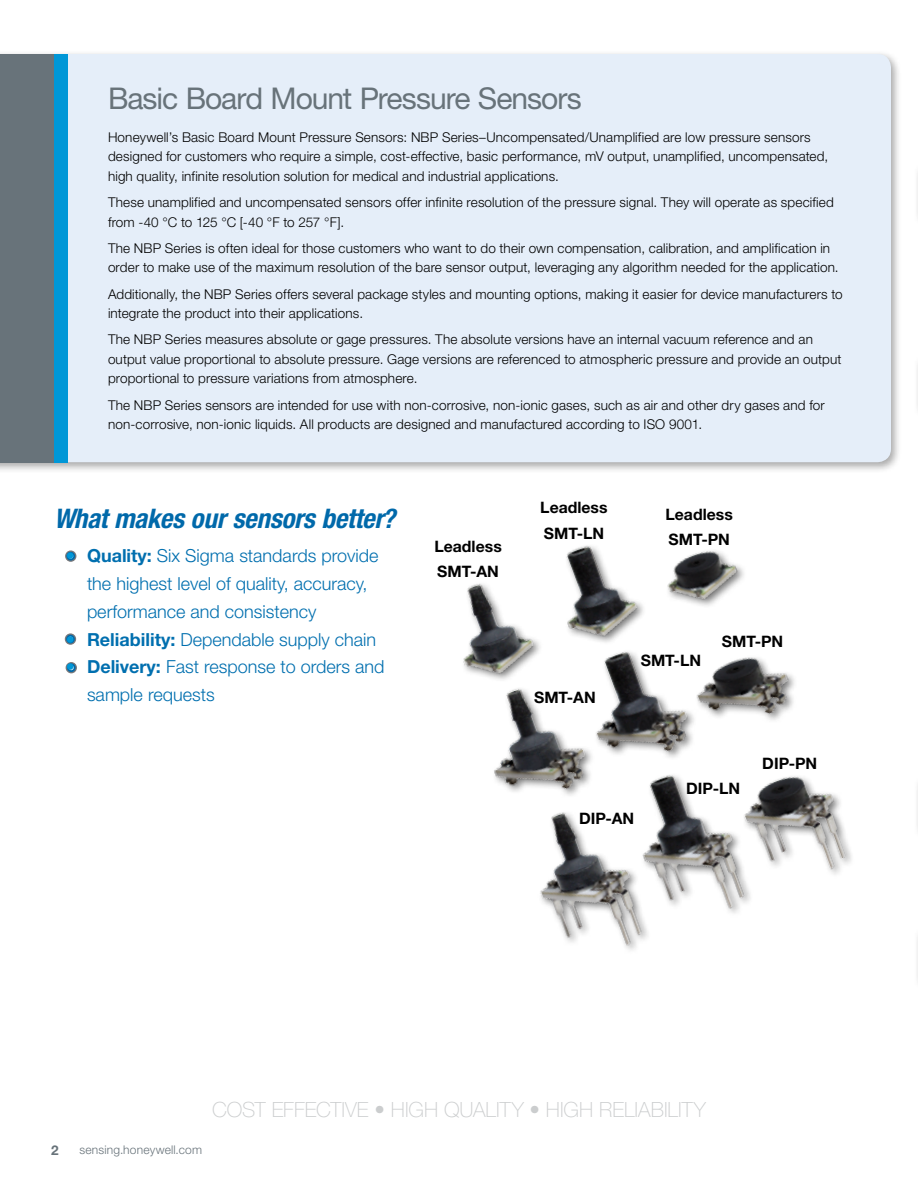
<style>
.page{position:relative;width:918px;height:1188px;background:#fff}
.page>*{position:absolute;margin:0;border:0;box-sizing:border-box;transform-origin:0 0}
.t1{font:30px "Helvetica Neue LT Std";letter-spacing:-.035em;color:#68737a}
.t2{font:italic 700 condensed 27px "Helvetica Neue LT Std";letter-spacing:-.01em;color:#0069aa}
.t3{font:100 21px "Helvetica Neue LT Std";letter-spacing:.005em;color:#cbcdce}
.t4{font:300 18px/27.8px "Helvetica Neue LT Std";color:#006faf}
.t5{font:700 15.75px/25px "Helvetica Neue LT Std";color:#000}
.t6{font:300 13.5px/19.5px "Helvetica Neue LT Std";letter-spacing:.01em;color:#000}
.t7{font:700 13.5px "Helvetica Neue LT Std";color:#68737a}
.t8{font:300 12px "Helvetica Neue LT Std";letter-spacing:.015em;color:#68737a}
.s1{color:#0097d7}
.s2{font-weight:700}
</style>
<div class="page">
<svg style="left:65px;top:633px;width:11px;height:12px"></svg>
<svg style="left:66px;top:635px;width:9px;height:8px"></svg>
<svg style="left:68px;top:637px;width:5px;height:5px"></svg>
<svg style="left:917px;top:173px;width:1px;height:42px"></svg>
<svg style="left:917px;top:937px;width:1px;height:42px"></svg>
<hr style="left:917px;top:359px;width:1px;height:48px;background:#68737a">
<hr style="left:917px;top:780px;width:1px;height:48px;background:#68737a">
<div style="left:0;top:50px;width:902px;height:423px;background:#000;opacity:.34"></div>
<div style="left:68px;top:54px;width:823px;height:408px;background:#e5eef9"></div>
<div style="left:8px;top:54px;width:60px;height:408px;background:#0097d7"></div>
<div style="left:0;top:54px;width:54px;height:408px;background:#68737a"></div>
<svg style="left:65px;top:550px;width:11px;height:12px"></svg>
<svg style="left:66px;top:552px;width:9px;height:8px"></svg>
<svg style="left:68px;top:554px;width:5px;height:5px"></svg>
<svg style="left:66px;top:662px;width:11px;height:11px"></svg>
<svg style="left:67px;top:663px;width:9px;height:9px"></svg>
<svg style="left:69px;top:665px;width:5px;height:5px"></svg>
<img style="left:463px;top:545px;width:389px;height:405px">
<h1 class="t1" style="left:108px;top:80px;width:475px">Basic Board Mount Pressure Sensors</h1>
<p class="t6" style="left:108px;top:127px;width:722px">Honeywell’s Basic Board Mount Pressure Sensors: NBP Series–Uncompensated/Unamplified are low pressure sensors designed for customers who require a simple, cost-effective, basic performance, mV output, unamplified, uncompensated, high quality, infinite resolution solution for medical and industrial applications.</p>
<p class="t6" style="left:108px;top:192px;width:727px">These unamplified and uncompensated sensors offer infinite resolution of the pressure signal. They will operate as specified from -40 °C to 125 °C [-40 °F to 257 °F].</p>
<p class="t6" style="left:108px;top:238px;width:732px">The NBP Series is often ideal for those customers who want to do their own compensation, calibration, and amplification in order to make use of the maximum resolution of the bare sensor output, leveraging any algorithm needed for the application.</p>
<p class="t6" style="left:108px;top:284px;width:736px">Additionally, the NBP Series offers several package styles and mounting options, making it easier for device manufacturers to integrate the product into their applications.</p>
<p class="t6" style="left:108px;top:330px;width:735px">The NBP Series measures absolute or gage pressures. The absolute versions have an internal vacuum reference and an output value proportional to absolute pressure. Gage versions are referenced to atmospheric pressure and provide an output proportional to pressure variations from atmosphere.</p>
<p class="t6" style="left:108px;top:395px;width:718px">The NBP Series sensors are intended for use with non-corrosive, non-ionic gases, such as air and other dry gases and for non-corrosive, non-ionic liquids. All products are designed and manufactured according to ISO 9001.</p>
<h2 class="t2" style="left:54px;top:502px;width:343px">What makes our sensors better?</h2>
<h3 class="t4" style="left:87px;top:542px;width:293px;text-indent:-21px"><span class="s1">•</span> <span class="s2">Quality:</span> Six Sigma standards provide the highest level of quality, accuracy, performance and consistency</h3>
<h3 class="t4" style="left:66px;top:625px;width:312px"><span class="s1">•</span> <span class="s2">Reliability:</span> Dependable supply chain</h3>
<h3 class="t4" style="left:87px;top:653px;width:299px;text-indent:-21px"><span class="s1">•</span> <span class="s2">Delivery:</span> Fast response to orders and sample requests</h3>
<p class="t5" style="left:434px;top:534px;width:69px">Leadless<br>SMT-AN</p>
<p class="t5" style="left:540px;top:495px;width:69px">Leadless<br>SMT-LN</p>
<p class="t5" style="left:666px;top:501px;width:69px">Leadless<br>SMT-PN</p>
<p class="t5" style="left:534px;top:684px;width:63px">SMT-AN</p>
<p class="t5" style="left:641px;top:648px;width:62px">SMT-LN</p>
<p class="t5" style="left:722px;top:628px;width:63px">SMT-PN</p>
<p class="t5" style="left:762px;top:751px;width:56px">DIP-PN</p>
<p class="t5" style="left:686px;top:775px;width:55px">DIP-LN</p>
<p class="t5" style="left:579px;top:805px;width:57px">DIP-AN</p>
<p class="t7" style="left:51px;top:1142px;width:9px">2</p>
<p class="t8" style="left:79px;top:1143px;width:124px">sensing.honeywell.com</p>
<h3 class="t3" style="left:212px;top:1097px;width:476px">COST EFFECTIVE • HIGH QUALITY • HIGH RELIABILITY</h3>
</div>
